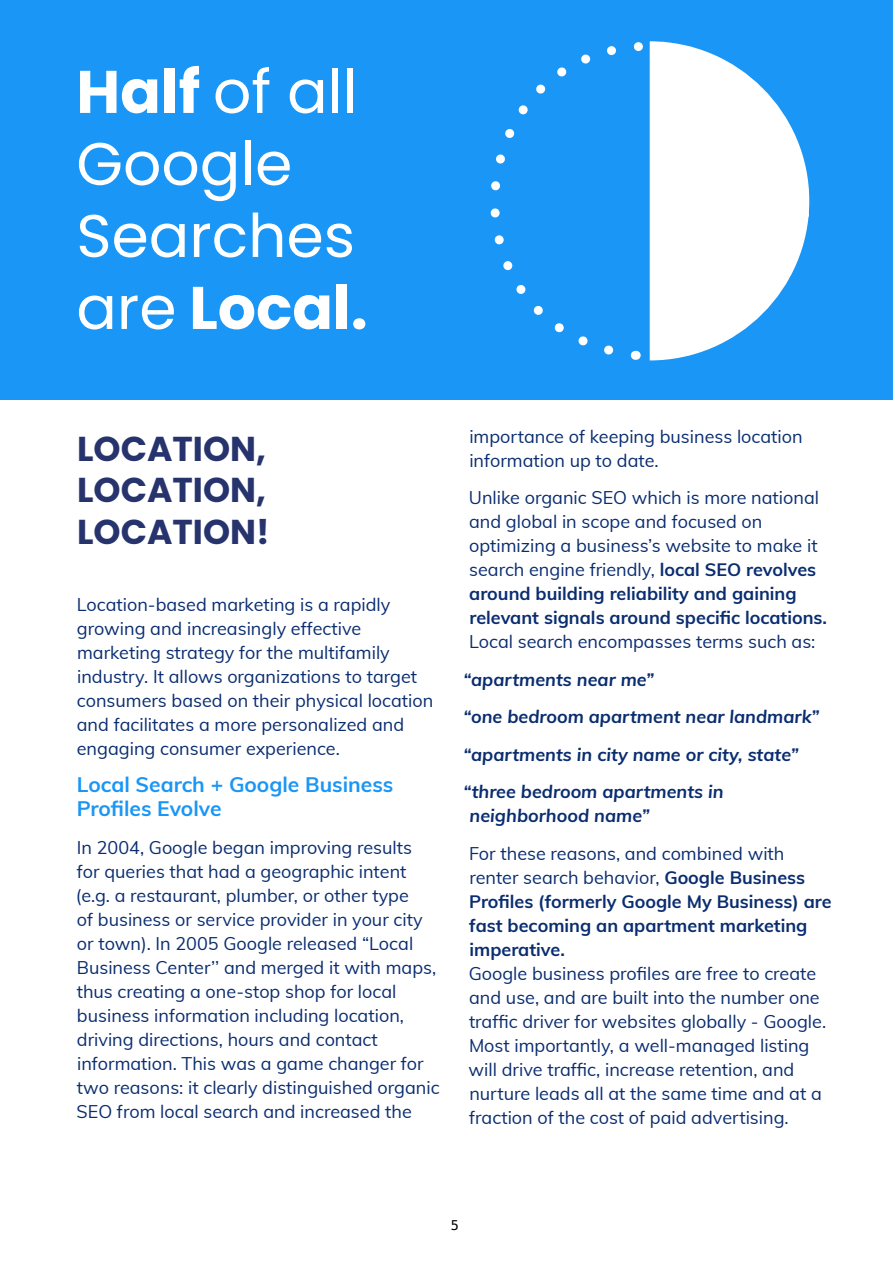
<style>
.page{position:relative;width:893px;height:1263px;background:#fff}
.page>*{position:absolute;margin:0;border:0;box-sizing:border-box;transform-origin:0 0}
.t1{font:60px/72px "Poppins";color:#fff}
.t2{font:700 34.5px/41.4px "Poppins";color:#26336d;text-align:justify}
.t3{font:700 21px/24px "Muli";color:#1996f6}
.t4{font:18px/24px "Muli";color:#0a2d70}
.t5{font:700 18px/24px "Muli";color:#0a2d70}
.t6{font:italic 700 18px/37.5px "Muli";color:#0a2d70}
.t7{font:13.5px "Hack";color:#000}
.s1{font-weight:700}
.s2{font-weight:400}
</style>
<div class="page">
<div style="left:0;top:0;width:893px;height:400px;background:#1996f6"></div>
<svg style="left:490px;top:41px;width:160px;height:319px"></svg>
<svg style="left:635px;top:230px;width:26px;height:131px"></svg>
<svg style="left:650px;top:41px;width:159px;height:319px;fill:#fff"></svg>
<h1 class="t1" style="left:76px;top:56px;width:293px"><span class="s1">Half</span> of all<br>Google<br>Searches are <span class="s1">Local.</span></h1>
<h2 class="t2" style="left:77px;top:428px;width:194px">LOCATION, LOCATION, LOCATION!</h2>
<p class="t4" style="left:77px;top:591px;width:358px">Location-based marketing is a rapidly growing and increasingly effective marketing strategy for the multifamily industry. It allows organizations to target consumers based on their physical location and facilitates a more personalized and engaging consumer experience.</p>
<p class="t3" style="left:77px;top:772px;width:318px">Local Search + Google Business<br>Profiles Evolve</p>
<p class="t4" style="left:76px;top:834px;width:365px">In 2004, Google began improving results<br>for queries that had a geographic intent (e.g. a restaurant, plumber, or other type<br>of business or service provider in your city or town). In 2005 Google released “Local Business Center’’ and merged it with maps, thus creating a one-stop shop for local business information including location, driving directions, hours and contact information. This was a game changer for two reasons: it clearly distinguished organic SEO from local search and increased the</p>
<p class="t4" style="left:469px;top:423px;width:335px">importance of keeping business location information up to date.</p>
<p class="t4" style="left:469px;top:485px;width:360px">Unlike organic SEO which is more national and global in scope and focused on optimizing a business’s website to make it search engine friendly, <span class="s1">local SEO revolves around building reliability and gaining relevant signals around specific locations.</span></p>
<p class="t4" style="left:469px;top:629px;width:348px">Local search encompasses terms such as:</p>
<p class="t6" style="left:464px;top:659px;width:357px">“apartments near me”<br>“one bedroom apartment near landmark” “apartments in city name or city, state” “three bedroom apartments in</p>
<p class="t6" style="left:470px;top:796px;width:182px">neighborhood name”</p>
<p class="t5" style="left:469px;top:840px;width:364px"><span class="s2">For these reasons, and combined with renter search behavior,</span> Google Business Profiles (formerly Google My Business) are fast becoming an apartment marketing imperative.</p>
<p class="t4" style="left:469px;top:960px;width:359px">Google business profiles are free to create and use, and are built into the number one traffic driver for websites globally - Google.<br>Most importantly, a well-managed listing will drive traffic, increase retention, and nurture leads all at the same time and at a fraction of the cost of paid advertising.</p>
<p class="t7" style="left:451px;top:1216px;width:10px">5</p>
</div>
